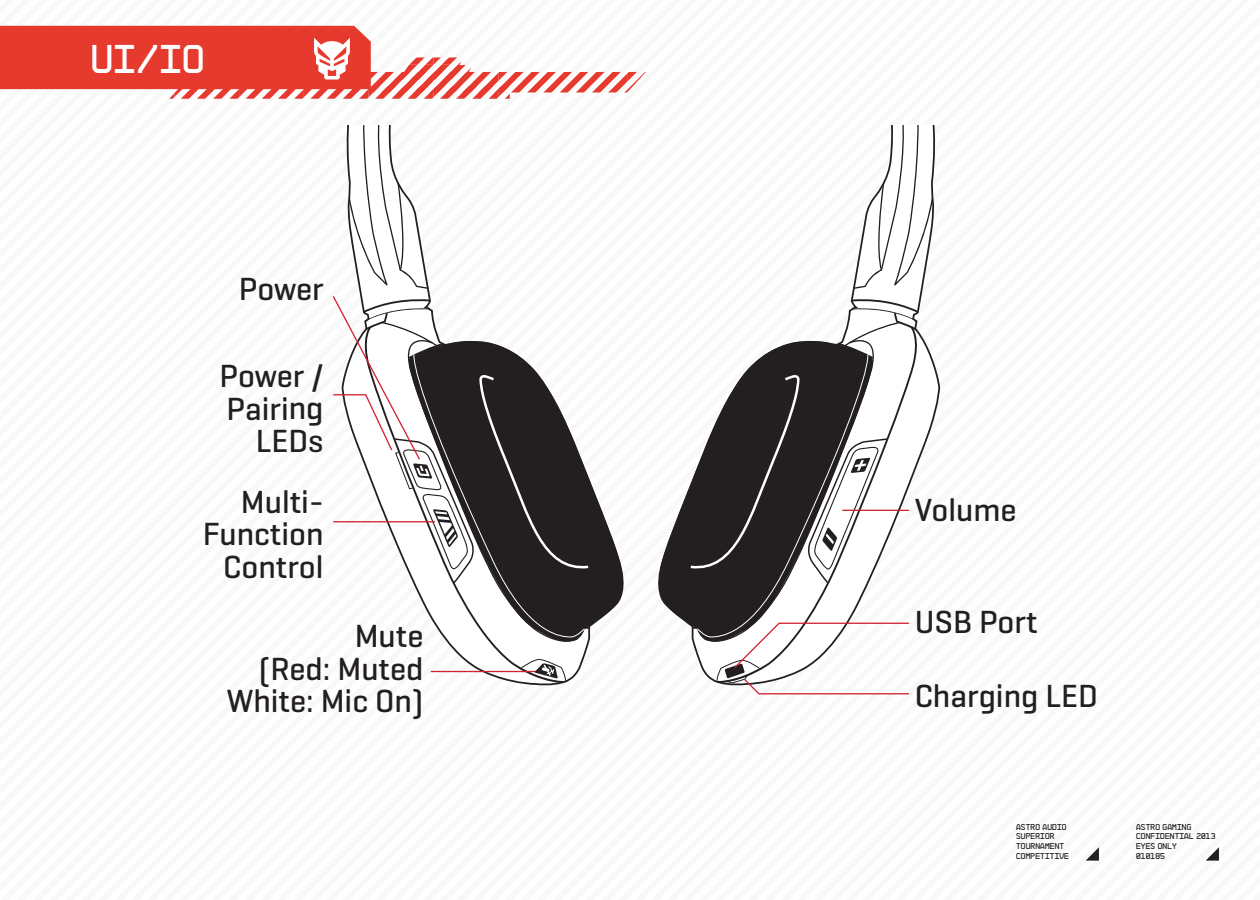
<style>
.page{position:relative;width:1260px;height:900px;background:#fff}
.page>*{position:absolute;margin:0;border:0;box-sizing:border-box;transform-origin:0 0}
.t1{font:40px "NB 55 AG";color:#fff}
.t2{font:500 32.5px/32.5px "Geogrotesque";color:#231f20;text-align:right}
.t3{font:8.5px/9.8px "NB 55 AG";color:#231f20}
</style>
<div class="page">
<svg style="left:1206px;top:847px;width:13px;height:14px"></svg>
<svg style="left:1086px;top:847px;width:13px;height:14px"></svg>
<svg style="left:0;top:26px;width:646px;height:73px"></svg>
<svg style="left:430px;top:649px;width:102px;height:34px"></svg>
<svg style="left:349px;top:126px;width:80px;height:160px"></svg>
<svg style="left:413px;top:584px;width:139px;height:54px"></svg>
<svg style="left:552px;top:126px;width:389px;height:559px"></svg>
<svg style="left:715px;top:326px;width:206px;height:357px"></svg>
<svg style="left:837px;top:297px;width:81px;height:62px"></svg>
<svg style="left:554px;top:126px;width:379px;height:160px"></svg>
<svg style="left:654px;top:329px;width:223px;height:320px"></svg>
<svg style="left:696px;top:353px;width:173px;height:285px"></svg>
<svg style="left:806px;top:437px;width:83px;height:147px"></svg>
<hr style="left:431px;top:671px;width:108px;height:1px;background:#d2202f">
<hr style="left:842px;top:510px;width:67px;height:1px;background:#d2202f">
<svg style="left:521px;top:659px;width:45px;height:23px"></svg>
<svg style="left:716px;top:622px;width:194px;height:73px"></svg>
<svg style="left:688px;top:372px;width:112px;height:200px"></svg>
<svg style="left:332px;top:295px;width:259px;height:289px"></svg>
<p class="t1" style="left:92px;top:35px;width:116px">UI/IO</p>
<p class="t2" style="left:239px;top:272px;width:87px">Power</p>
<p class="t2" style="left:220px;top:359px;width:106px">Power /<br>Pairing<br>LEDs</p>
<p class="t2" style="left:203px;top:485px;width:122px">Multi-<br>Function<br>Control</p>
<p class="t2" style="left:227px;top:619px;width:198px">Mute<br>(Red: Muted<br>White: Mic On)</p>
<p class="t2" style="left:915px;top:493px;width:103px">Volume</p>
<p class="t2" style="left:915px;top:605px;width:124px">USB Port</p>
<p class="t2" style="left:915px;top:679px;width:185px">Charging LED</p>
<p class="t3" style="left:1016px;top:821px;width:54px">ASTRO AUDIO<br>SUPERIOR<br>TOURNAMENT<br>COMPETITIVE</p>
<p class="t3" style="left:1136px;top:821px;width:81px">ASTRO GAMING<br>CONFIDENTIAL 2013<br>EYES ONLY<br>010185</p>
</div>
